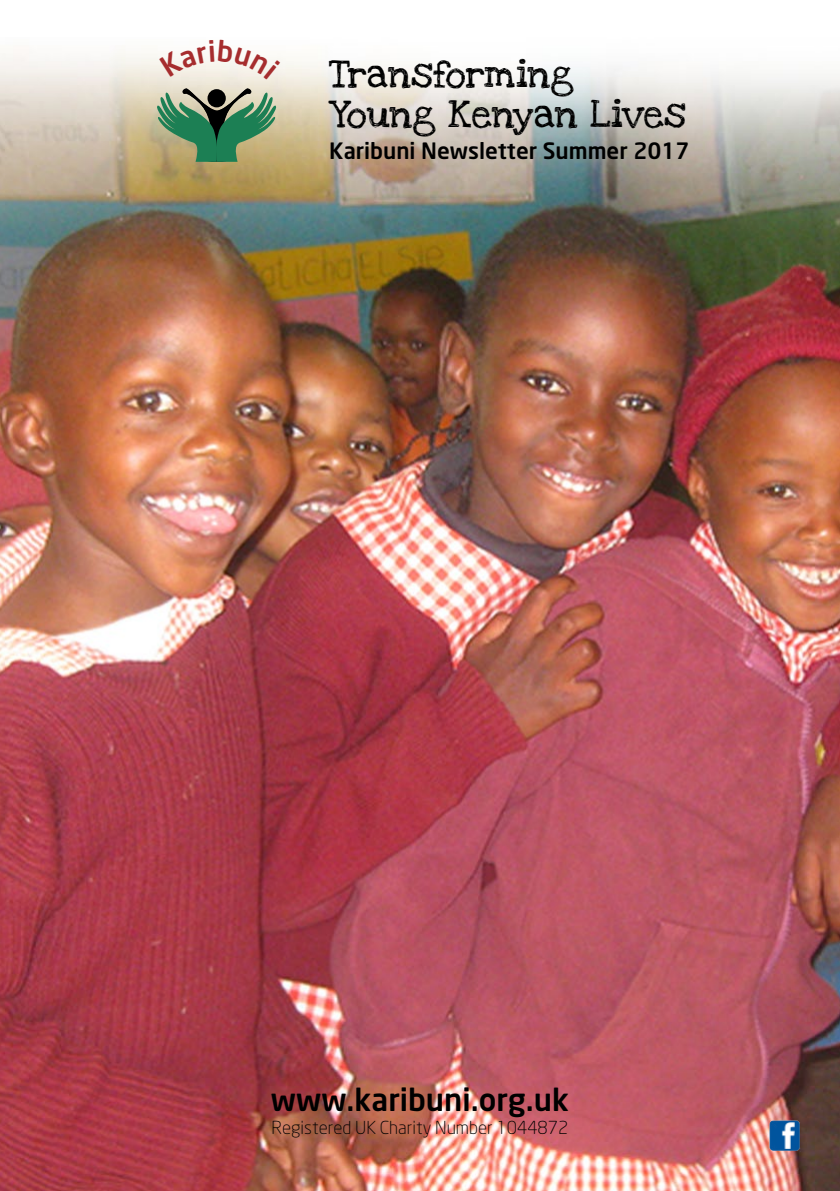
<style>
.page{position:relative;width:840px;height:1191px;background:#fff}
.page>*{position:absolute;margin:0;border:0;box-sizing:border-box;transform-origin:0 0}
.t1{font:500 30.8px "Neo Sans";color:#000}
.t2{font:29px/40.6px "Love Ya Like A Sister";color:#000}
.t3{font:500 22.4px "Neo Sans";color:#000}
.t4{font:300 17.8px "Neo Sans";color:#000}
</style>
<div class="page">
<img style="left:0;top:51px;width:839px;height:1140px">
<img style="left:769px;top:1120px;width:30px;height:31px">
<svg style="left:156px;top:86px;width:121px;height:78px;background:#759570"></svg>
<svg style="left:159px;top:51px;width:121px;height:28px"></svg>
<h2 class="t2" style="left:329px;top:54px;width:358px">Transforming<br>Young Kenyan Lives</h2>
<p class="t3" style="left:329px;top:141px;width:361px">Karibuni Newsletter Summer 2017</p>
<h1 class="t1" style="left:271px;top:1086px;width:299px">www.karibuni.org.uk</h1>
<p class="t4" style="left:271px;top:1120px;width:298px">Registered UK Charity Number 1044872</p>
</div>
